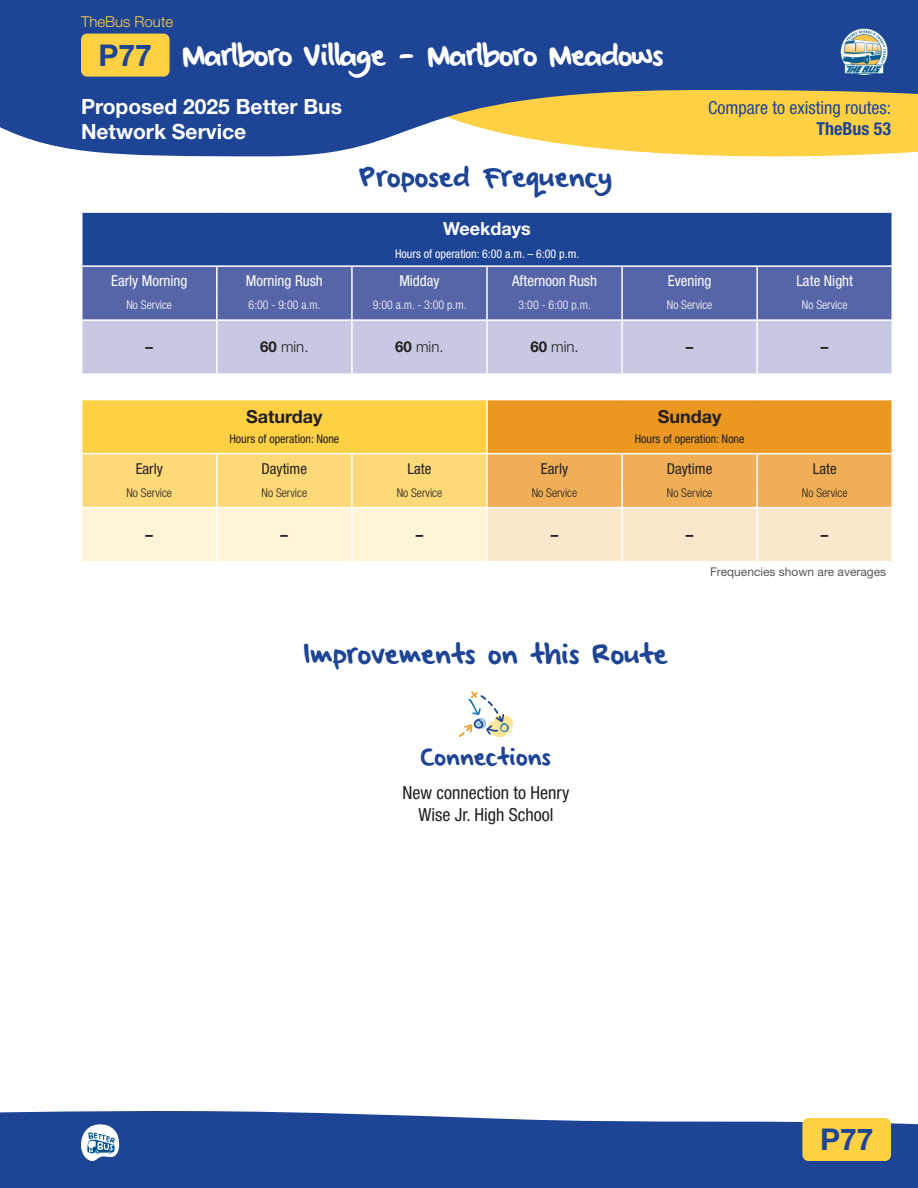
<style>
.page{position:relative;width:918px;height:1188px;background:#fff}
.page>*{position:absolute;margin:0;border:0;box-sizing:border-box;transform-origin:0 0}
.Page_Header_No_TOC{font:45px "nenyns.marker.noncommercial";letter-spacing:-.03em;color:#fff}
.Content_Header{font:42px "nenyns.marker.noncommercial";color:#1e4495}
.Service_Tag_First{font:36px "nenyns.marker.noncommercial";color:#1e4495}
.t1{font:700 30px "Helvetica Neue LT Std";color:#1e4495}
.t2{font:700 21px/25.2px "Helvetica Neue LT Std";color:#fff}
.Service_Tag_Text{font:condensed 18px/21.6px "Helvetica Neue LT Std";color:#231f20;text-align:center}
.t3{font:condensed 18px "Helvetica Neue LT Std";color:#1e4495}
.t4{font:700 18px "Helvetica Neue LT Std";color:#231f20}
.t5{font:700 18px "Helvetica Neue LT Std";color:#fff}
.CompRoutes{font:700 condensed 18px "Helvetica Neue LT Std";color:#1e4495}
.t6{font:condensed 15px "Helvetica Neue LT Std";color:#fff}
.t7{font:condensed 15px "Helvetica Neue LT Std";color:#231f20}
.Timetable_Entry{font:300 15px "Helvetica Neue LT Std";color:#231f20}
.t8{font:300 15px "Helvetica Neue LT Std";color:#fed043}
.Timetable_Entry-2{font:700 15px "Helvetica Neue LT Std";color:#231f20}
.t9{font:300 condensed 12px "Helvetica Neue LT Std";color:#fff}
.t10{font:300 condensed 12px "Helvetica Neue LT Std";color:#231f20}
.t11{font:condensed 12px "Helvetica Neue LT Std";color:#231f20}
.t12{font:condensed 12px "Helvetica Neue LT Std";color:#fff}
.Table_Footnotes{font:12px "Helvetica Neue LT Std";color:#57585a}
.s1{font-weight:700}
</style>
<div class="page">
<div style="left:82px;top:213px;width:810px;height:52px;background:#1e4495"></div>
<div style="left:82px;top:267px;width:810px;height:52px;background:#5665a8"></div>
<div style="left:82px;top:321px;width:810px;height:52px;background:#c7c9e2"></div>
<hr style="left:351px;top:267px;width:2px;height:26px;background:#fff">
<hr style="left:486px;top:267px;width:2px;height:26px;background:#fff">
<hr style="left:621px;top:267px;width:2px;height:26px;background:#fff">
<hr style="left:756px;top:267px;width:2px;height:26px;background:#fff">
<hr style="left:351px;top:293px;width:2px;height:26px;background:#fff">
<hr style="left:486px;top:293px;width:2px;height:26px;background:#fff">
<hr style="left:621px;top:293px;width:2px;height:26px;background:#fff">
<hr style="left:756px;top:293px;width:2px;height:26px;background:#fff">
<hr style="left:351px;top:321px;width:2px;height:52px;background:#fff">
<hr style="left:486px;top:321px;width:2px;height:52px;background:#fff">
<hr style="left:621px;top:321px;width:2px;height:52px;background:#fff">
<hr style="left:756px;top:321px;width:2px;height:52px;background:#fff">
<hr style="left:216px;top:293px;width:2px;height:26px;background:#fff">
<hr style="left:216px;top:267px;width:2px;height:26px;background:#fff">
<hr style="left:216px;top:321px;width:2px;height:52px;background:#fff">
<svg style="left:81px;top:400px;width:812px;height:161px"></svg>
<svg style="left:459px;top:691px;width:54px;height:46px"></svg>
<svg style="left:0;top:0;width:918px;height:156px;fill:#1e4495"></svg>
<svg style="left:0;top:1111px;width:918px;height:77px"></svg>
<img style="left:840px;top:27px;width:49px;height:49px">
<svg style="left:81px;top:1124px;width:38px;height:38px"></svg>
<div style="left:802px;top:1118px;width:89px;height:43px;background:#fed043;border-radius:6px"></div>
<div style="left:81px;top:34px;width:89px;height:43px;background:#fed043;border-radius:6px"></div>
<p class="t8" style="left:81px;top:12px;width:94px">TheBus Route</p>
<p class="t1" style="left:99px;top:37px;width:55px">P77</p>
<p class="Page_Header_No_TOC" style="left:182px;top:38px;width:483px">Marlboro Village - Marlboro Meadows</p>
<h3 class="t2" style="left:81px;top:93px;width:263px">Proposed 2025 Better Bus<br>Network Service</h3>
<p class="t3" style="left:708px;top:97px;width:184px">Compare to existing routes:</p>
<p class="CompRoutes" style="left:816px;top:118px;width:76px">TheBus 53</p>
<p class="Content_Header" style="left:359px;top:161px;width:255px">Proposed Frequency</p>
<p class="t5" style="left:443px;top:217px;width:89px">Weekdays</p>
<p class="t12" style="left:395px;top:247px;width:186px">Hours of operation: 6:00 a.m. – 6:00 p.m.</p>
<p class="t6" style="left:111px;top:272px;width:78px">Early Morning</p>
<p class="t6" style="left:246px;top:272px;width:78px">Morning Rush</p>
<p class="t6" style="left:399px;top:272px;width:42px">Midday</p>
<p class="t6" style="left:512px;top:272px;width:86px">Afternoon Rush</p>
<p class="t6" style="left:668px;top:272px;width:45px">Evening</p>
<p class="t6" style="left:796px;top:272px;width:58px">Late Night</p>
<p class="t9" style="left:127px;top:298px;width:47px">No Service</p>
<p class="t9" style="left:249px;top:298px;width:74px">6:00 - 9:00 a.m.</p>
<p class="t9" style="left:373px;top:298px;width:95px">9:00 a.m. - 3:00 p.m.</p>
<p class="t9" style="left:519px;top:298px;width:74px">3:00 - 6:00 p.m.</p>
<p class="t9" style="left:667px;top:298px;width:47px">No Service</p>
<p class="t9" style="left:802px;top:298px;width:47px">No Service</p>
<p class="Timetable_Entry-2" style="left:146px;top:338px;width:9px">–</p>
<p class="Timetable_Entry" style="left:260px;top:338px;width:50px"><span class="s1">60</span> min.</p>
<p class="Timetable_Entry" style="left:395px;top:338px;width:50px"><span class="s1">60</span> min.</p>
<p class="Timetable_Entry" style="left:530px;top:338px;width:50px"><span class="s1">60</span> min.</p>
<p class="Timetable_Entry-2" style="left:686px;top:338px;width:9px">–</p>
<p class="Timetable_Entry-2" style="left:821px;top:338px;width:9px">–</p>
<p class="t4" style="left:246px;top:405px;width:78px">Saturday</p>
<p class="t4" style="left:658px;top:405px;width:65px">Sunday</p>
<p class="t11" style="left:229px;top:432px;width:111px">Hours of operation: None</p>
<p class="t11" style="left:635px;top:432px;width:111px">Hours of operation: None</p>
<p class="t7" style="left:136px;top:460px;width:29px">Early</p>
<p class="t7" style="left:262px;top:460px;width:47px">Daytime</p>
<p class="t7" style="left:407px;top:460px;width:26px">Late</p>
<p class="t7" style="left:541px;top:460px;width:29px">Early</p>
<p class="t7" style="left:667px;top:460px;width:47px">Daytime</p>
<p class="t7" style="left:813px;top:460px;width:26px">Late</p>
<p class="t10" style="left:127px;top:486px;width:47px">No Service</p>
<p class="t10" style="left:262px;top:486px;width:47px">No Service</p>
<p class="t10" style="left:397px;top:486px;width:47px">No Service</p>
<p class="t10" style="left:532px;top:486px;width:47px">No Service</p>
<p class="t10" style="left:667px;top:486px;width:47px">No Service</p>
<p class="t10" style="left:802px;top:486px;width:47px">No Service</p>
<p class="Timetable_Entry-2" style="left:146px;top:525px;width:9px">–</p>
<p class="Timetable_Entry-2" style="left:281px;top:525px;width:9px">–</p>
<p class="Timetable_Entry-2" style="left:416px;top:525px;width:9px">–</p>
<p class="Timetable_Entry-2" style="left:551px;top:525px;width:9px">–</p>
<p class="Timetable_Entry-2" style="left:686px;top:525px;width:9px">–</p>
<p class="Timetable_Entry-2" style="left:821px;top:525px;width:9px">–</p>
<p class="Table_Footnotes" style="left:710px;top:565px;width:178px">Frequencies shown are averages</p>
<p class="Content_Header" style="left:304px;top:638px;width:365px">Improvements on this Route</p>
<p class="Service_Tag_First" style="left:421px;top:744px;width:132px">Connections</p>
<p class="Service_Tag_Text" style="left:403px;top:782px;width:168px">New connection to Henry<br>Wise Jr. High School</p>
<p class="t1" style="left:820px;top:1121px;width:55px">P77</p>
</div>
